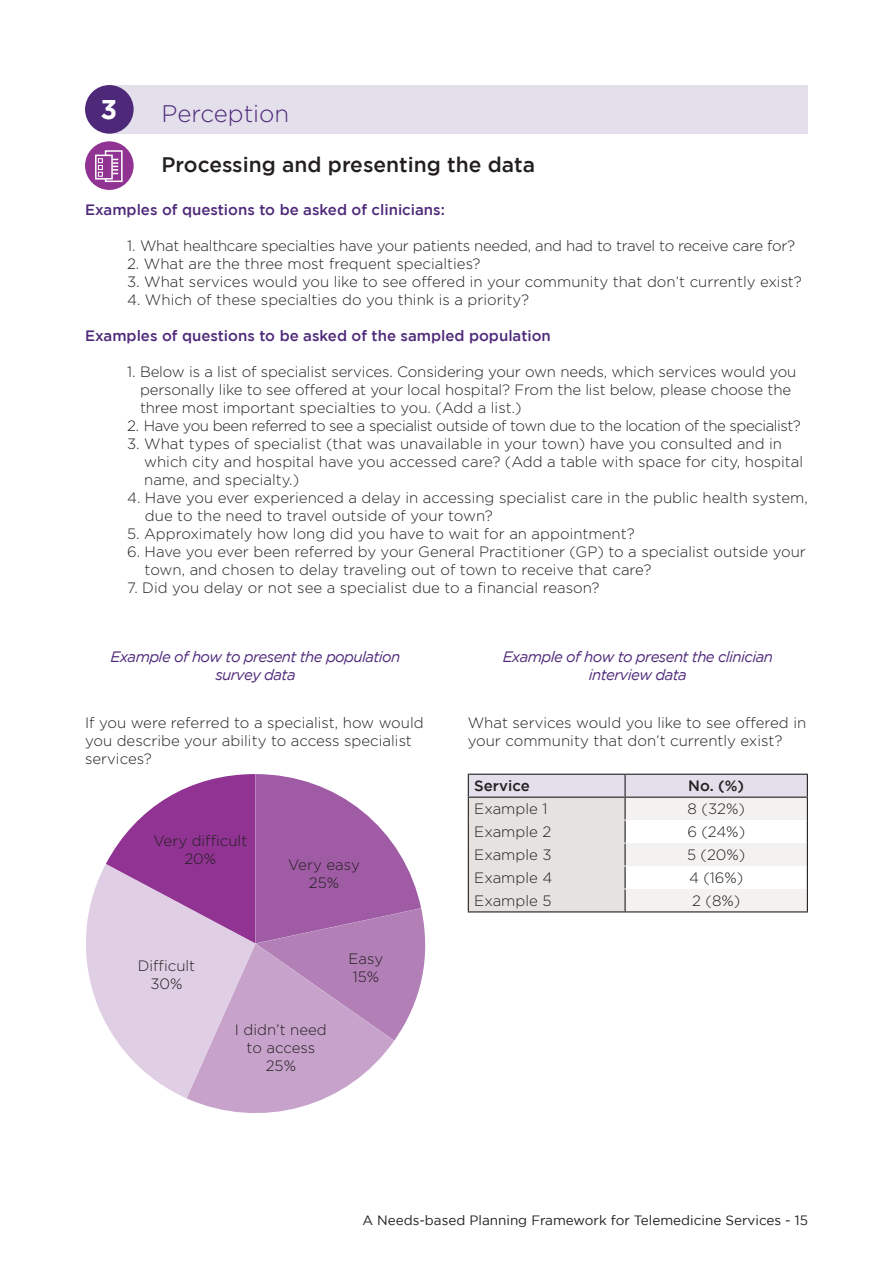
<style>
.page{position:relative;width:893px;height:1263px;background:#fff}
.page>*{position:absolute;margin:0;border:0;box-sizing:border-box;transform-origin:0 0}
.t1{font:700 27px "Gotham";color:#fff}
.t2{font:300 24px "Gotham";color:#4e297a}
.t3{font:500 21px "Gotham";color:#231f20}
.t4{font:300 15px/18px "Gotham";color:#231f20}
.t5{font:500 15px "Gotham";color:#4e297a}
.t6{font:italic 15px/18px "Gotham";letter-spacing:-.04em;color:#4e297a;text-align:center}
.t7{font:300 15px "Gotham";letter-spacing:-.03em;color:#231f20}
.t8{font:300 15px "Gotham";letter-spacing:-.02em;color:#231f20}
.t9{font:500 15px "Gotham";color:#231f20}
.t10{font:13.5px "Gotham";color:#231f20}
</style>
<div class="page">
<div style="left:109px;top:85px;width:699px;height:49px;background:#e3dfeb"></div>
<div style="left:85px;top:141px;width:49px;height:49px;background:#903393;border-radius:50%"></div>
<div style="left:105px;top:150px;width:18px;height:32px;border:2px solid #fff"></div>
<div style="left:95px;top:155px;width:18px;height:25px;background:#903393;border:2px solid #fff"></div>
<svg style="left:98px;top:158px;width:5px;height:19px"></svg>
<svg style="left:113px;top:159px;width:5px;height:15px"></svg>
<div style="left:85px;top:85px;width:49px;height:49px;background:#4e297a;border-radius:50%"></div>
<svg style="left:86px;top:774px;width:340px;height:339px"></svg>
<svg style="left:468px;top:774px;width:340px;height:137px"></svg>
<hr style="left:468px;top:911px;width:157px;height:1px;background:#231f20">
<hr style="left:625px;top:911px;width:183px;height:1px;background:#231f20">
<p class="t1" style="left:101px;top:94px;width:18px">3</p>
<p class="t2" style="left:162px;top:100px;width:129px">Perception</p>
<p class="t3" style="left:162px;top:153px;width:375px">Processing and presenting the data</p>
<p class="t5" style="left:85px;top:201px;width:361px">Examples of questions to be asked of clinicians:</p>
<p class="t8" style="left:127px;top:238px;width:669px">1. What healthcare specialties have your patients needed, and had to travel to receive care for?</p>
<p class="t4" style="left:127px;top:255px;width:355px">2. What are the three most frequent specialties?</p>
<p class="t4" style="left:127px;top:273px;width:676px">3. What services would you like to see offered in your community that don’t currently exist?</p>
<p class="t4" style="left:127px;top:291px;width:404px">4. Which of these specialties do you think is a priority?</p>
<p class="t5" style="left:85px;top:327px;width:467px">Examples of questions to be asked of the sampled population</p>
<p class="t4" style="left:140px;top:363px;width:658px;text-indent:-13px">1. Below is a list of specialist services. Considering your own needs, which services would you personally like to see offered at your local hospital? From the list below, please choose the three most important specialties to you. (Add a list.)</p>
<p class="t7" style="left:127px;top:418px;width:675px">2. Have you been referred to see a specialist outside of town due to the location of the specialist?</p>
<p class="t4" style="left:144px;top:435px;width:660px;text-indent:-17px">3. What types of specialist (that was unavailable in your town) have you consulted and in which city and hospital have you accessed care? (Add a table with space for city, hospital name, and specialty.)</p>
<p class="t4" style="left:145px;top:489px;width:664px;text-indent:-18px">4. Have you ever experienced a delay in accessing specialist care in the public health system, due to the need to travel outside of your town?</p>
<p class="t4" style="left:127px;top:525px;width:509px">5. Approximately how long did you have to wait for an appointment?</p>
<p class="t4" style="left:145px;top:543px;width:663px;text-indent:-18px">6. Have you ever been referred by your General Practitioner (GP) to a specialist outside your town, and chosen to delay traveling out of town to receive that care?</p>
<p class="t4" style="left:127px;top:579px;width:474px">7. Did you delay or not see a specialist due to a financial reason?</p>
<p class="t6" style="left:111px;top:647px;width:291px">Example of how to present the population survey data</p>
<p class="t6" style="left:503px;top:647px;width:272px">Example of how to present the clinician interview data</p>
<p class="t4" style="left:85px;top:714px;width:340px">If you were referred to a specialist, how would you describe your ability to access specialist services?</p>
<p class="t4" style="left:468px;top:714px;width:340px">What services would you like to see offered in your community that don’t currently exist?</p>
<p class="t4" style="left:153px;top:832px;width:96px">Very difficult</p>
<p class="t4" style="left:184px;top:850px;width:33px">20%</p>
<p class="t4" style="left:138px;top:956px;width:59px">Difficult</p>
<p class="t4" style="left:150px;top:974px;width:34px">30%</p>
<p class="t4" style="left:288px;top:856px;width:73px">Very easy</p>
<p class="t4" style="left:309px;top:874px;width:32px">25%</p>
<p class="t4" style="left:349px;top:949px;width:36px">Easy<br>15%</p>
<p class="t4" style="left:235px;top:1020px;width:93px;text-align:center">I didn’t need to access<br>25%</p>
<p class="t9" style="left:474px;top:777px;width:57px">Service</p>
<p class="t9" style="left:688px;top:777px;width:57px">No. (%)</p>
<p class="t4" style="left:474px;top:800px;width:75px">Example 1</p>
<p class="t4" style="left:688px;top:800px;width:59px">8 (32%)</p>
<p class="t4" style="left:474px;top:822px;width:78px">Example 2</p>
<p class="t4" style="left:687px;top:822px;width:59px">6 (24%)</p>
<p class="t4" style="left:474px;top:845px;width:79px">Example 3</p>
<p class="t4" style="left:687px;top:845px;width:60px">5 (20%)</p>
<p class="t4" style="left:474px;top:868px;width:80px">Example 4</p>
<p class="t4" style="left:689px;top:868px;width:56px">4 (16%)</p>
<p class="t4" style="left:474px;top:891px;width:79px">Example 5</p>
<p class="t4" style="left:692px;top:891px;width:50px">2 (8%)</p>
<p class="t10" style="left:362px;top:1213px;width:447px">A Needs-based Planning Framework for Telemedicine Services - 15</p>
</div>
